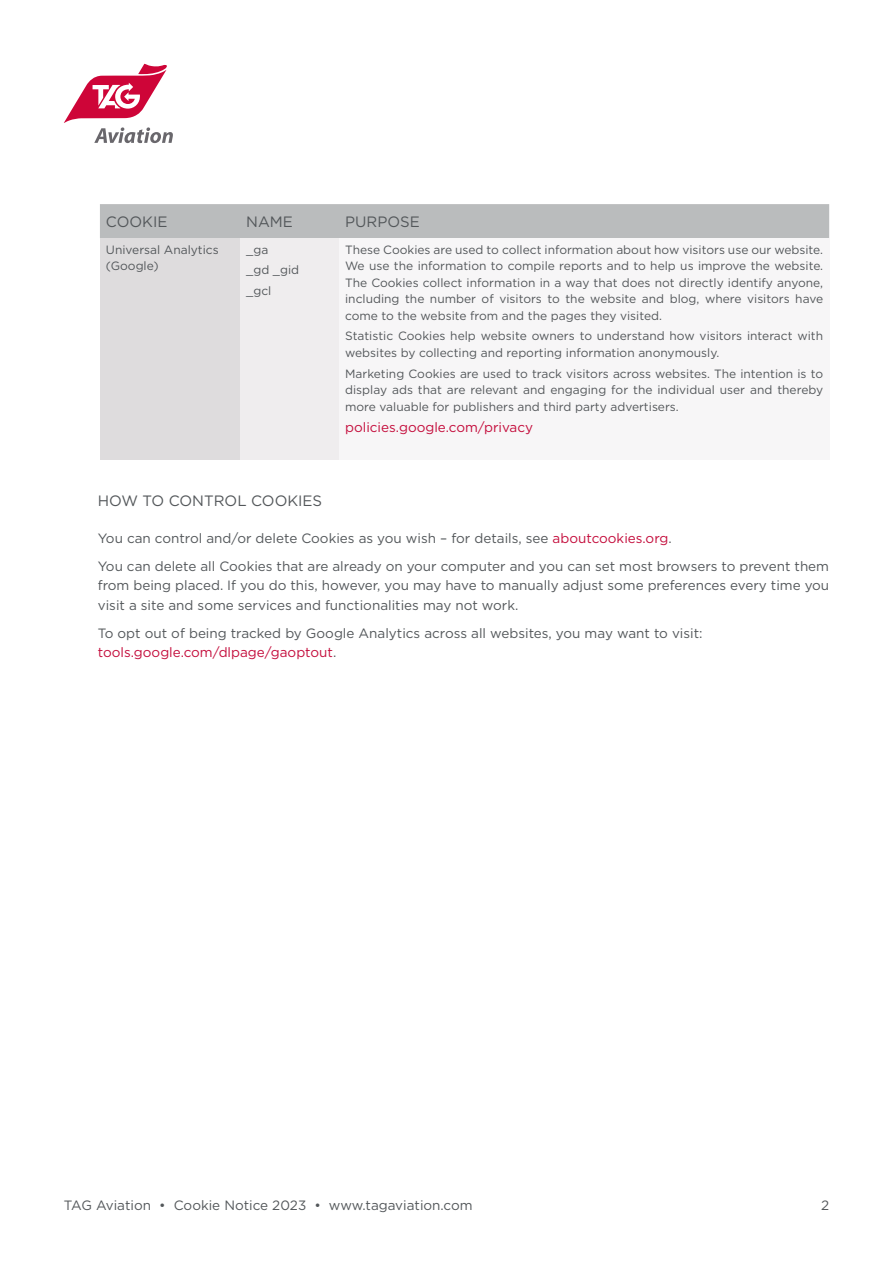
<style>
.page{position:relative;width:893px;height:1263px;background:#fff}
.page>*{position:absolute;margin:0;border:0;box-sizing:border-box;transform-origin:0 0}
.t1{font:15px "Gotham";color:#53575a}
.t2{font:13.5px/19.5px "Gotham";color:#53575a}
.t3{font:13.5px "Gotham";color:#c40d3c}
.t4{font:12px/16.5px "Gotham";color:#53575a}
.s1{color:#c40d3c}
</style>
<div class="page">
<svg style="left:64px;top:64px;width:109px;height:79px"></svg>
<div style="left:100px;top:204px;width:729px;height:34px;background:#babcbd"></div>
<div style="left:100px;top:238px;width:140px;height:221px;background:#dedcdd"></div>
<div style="left:240px;top:238px;width:99px;height:221px;background:#efedee"></div>
<div style="left:339px;top:238px;width:490px;height:221px;background:#f7f6f7"></div>
<p class="t1" style="left:106px;top:212px;width:63px">COOKIE</p>
<p class="t1" style="left:246px;top:212px;width:48px">NAME</p>
<p class="t1" style="left:345px;top:212px;width:76px">PURPOSE</p>
<p class="t4" style="left:106px;top:241px;width:114px">Universal Analytics (Google)</p>
<p class="t4" style="left:246px;top:239px;width:55px;line-height:20.7px">_ga<br>_gd _gid _gcl</p>
<p class="t4" style="left:345px;top:241px;width:480px;text-align:justify">These Cookies are used to collect information about how visitors use our website.<br>We use the information to compile reports and to help us improve the website.<br>The Cookies collect information in a way that does not directly identify anyone, including the number of visitors to the website and blog, where visitors have come to the website from and the pages they visited.</p>
<p class="t4" style="left:345px;top:328px;width:480px">Statistic Cookies help website owners to understand how visitors interact with websites by collecting and reporting information anonymously.</p>
<p class="t4" style="left:345px;top:365px;width:480px;text-align:justify">Marketing Cookies are used to track visitors across websites. The intention is to display ads that are relevant and engaging for the individual user and thereby more valuable for publishers and third party advertisers.</p>
<p class="t3" style="left:345px;top:418px;width:189px">policies.google.com/privacy</p>
<p class="t1" style="left:98px;top:491px;width:226px">HOW TO CONTROL COOKIES</p>
<p class="t2" style="left:98px;top:524px;width:733px;line-height:28px">You can control and/or delete Cookies as you wish – for details, see <span class="s1">aboutcookies.org</span>.<br>You can delete all Cookies that are already on your computer and you can set most browsers to prevent them</p>
<p class="t2" style="left:98px;top:575px;width:733px">from being placed. If you do this, however, you may have to manually adjust some preferences every time you visit a site and some services and functionalities may not work.</p>
<p class="t2" style="left:98px;top:623px;width:606px">To opt out of being tracked by Google Analytics across all websites, you may want to visit: <span class="s1">tools.google.com/dlpage/gaoptout</span>.</p>
<p class="t2" style="left:64px;top:1195px;width:410px">TAG Aviation • Cookie Notice 2023 • www.tagaviation.com</p>
<p class="t2" style="left:821px;top:1195px;width:10px">2</p>
</div>
